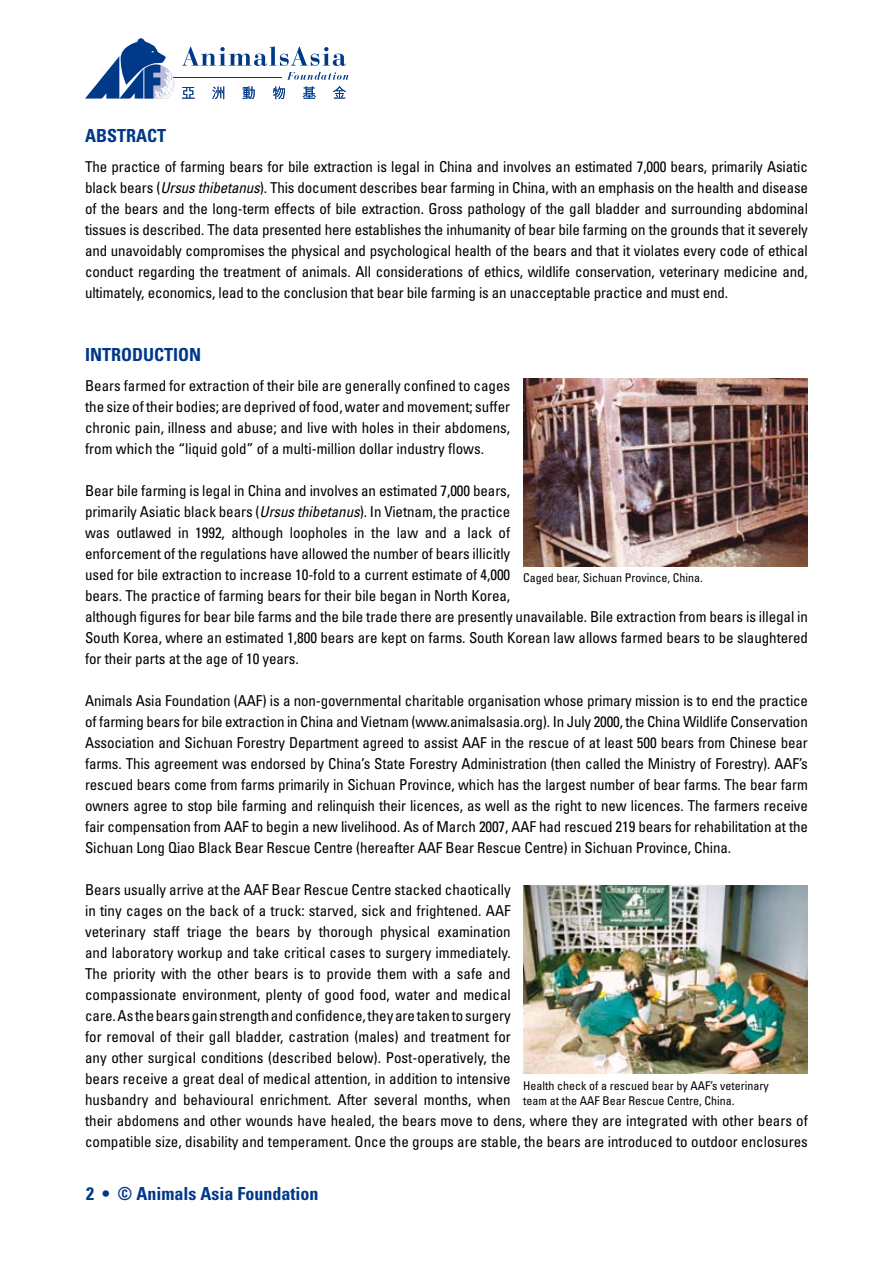
<style>
.page{position:relative;width:893px;height:1263px;background:#fff}
.page>*{position:absolute;margin:0;border:0;box-sizing:border-box;transform-origin:0 0}
.t1{font:700 condensed 18px "Univers";color:#003888}
.t2{font:condensed 15px/21px "Univers";color:#000;text-align:justify}
.t3{font:condensed 12px/15px "Univers";color:#000}
.s1{font-style:italic}
</style>
<div class="page">
<hr style="left:173px;top:77px;width:108px;height:1px;background:#003988">
<svg style="left:182px;top:46px;width:164px;height:20px"></svg>
<svg style="left:287px;top:72px;width:61px;height:8px"></svg>
<svg style="left:85px;top:38px;width:89px;height:61px"></svg>
<svg style="left:182px;top:87px;width:13px;height:12px"></svg>
<svg style="left:212px;top:86px;width:12px;height:13px"></svg>
<svg style="left:242px;top:86px;width:13px;height:13px"></svg>
<svg style="left:273px;top:86px;width:12px;height:13px"></svg>
<svg style="left:303px;top:86px;width:13px;height:13px"></svg>
<svg style="left:333px;top:86px;width:13px;height:13px"></svg>
<img style="left:523px;top:378px;width:285px;height:188px">
<img style="left:524px;top:886px;width:284px;height:187px">
<p class="t1" style="left:85px;top:124px;width:83px">Abstract</p>
<p class="t2" style="left:85px;top:156px;width:724px">The practice of farming bears for bile extraction is legal in China and involves an estimated 7,000 bears, primarily Asiatic black bears (<span class="s1">Ursus thibetanus</span>). This document describes bear farming in China, with an emphasis on the health and disease of the bears and the long-term effects of bile extraction. Gross pathology of the gall bladder and surrounding abdominal tissues is described. The data presented here establishes the inhumanity of bear bile farming on the grounds that it severely and unavoidably compromises the physical and psychological health of the bears and that it violates every code of ethical conduct regarding the treatment of animals. All considerations of ethics, wildlife conservation, veterinary medicine and, ultimately, economics, lead to the conclusion that bear bile farming is an unacceptable practice and must end.</p>
<p class="t1" style="left:85px;top:343px;width:118px">Introduction</p>
<p class="t2" style="left:85px;top:375px;width:427px">Bears farmed for extraction of their bile are generally confined to cages the size of their bodies; are deprived of food, water and movement; suffer chronic pain, illness and abuse; and live with holes in their abdomens, from which the “liquid gold” of a multi-million dollar industry flows.</p>
<p class="t2" style="left:85px;top:480px;width:724px;text-align:left">Bear bile farming is legal in China and involves an estimated 7,000 bears,<br>primarily Asiatic black bears (<span class="s1">Ursus thibetanus</span>). In Vietnam, the practice<br>was outlawed in 1992, although loopholes in the law and a lack of<br>enforcement of the regulations have allowed the number of bears illicitly<br>used for bile extraction to increase 10-fold to a current estimate of 4,000<br>bears. The practice of farming bears for their bile began in North Korea,<br>although figures for bear bile farms and the bile trade there are presently unavailable. Bile extraction from bears is illegal in South Korea, where an estimated 1,800 bears are kept on farms. South Korean law allows farmed bears to be slaughtered for their parts at the age of 10 years.</p>
<p class="t2" style="left:85px;top:690px;width:724px">Animals Asia Foundation (AAF) is a non-governmental charitable organisation whose primary mission is to end the practice of farming bears for bile extraction in China and Vietnam (www.animalsasia.org). In July 2000, the China Wildlife Conservation Association and Sichuan Forestry Department agreed to assist AAF in the rescue of at least 500 bears from Chinese bear farms. This agreement was endorsed by China’s State Forestry Administration (then called the Ministry of Forestry). AAF’s rescued bears come from farms primarily in Sichuan Province, which has the largest number of bear farms. The bear farm owners agree to stop bile farming and relinquish their licences, as well as the right to new licences. The farmers receive fair compensation from AAF to begin a new livelihood. As of March 2007, AAF had rescued 219 bears for rehabilitation at the Sichuan Long Qiao Black Bear Rescue Centre (hereafter AAF Bear Rescue Centre) in Sichuan Province, China.</p>
<p class="t2" style="left:85px;top:879px;width:724px;text-align:left">Bears usually arrive at the AAF Bear Rescue Centre stacked chaotically<br>in tiny cages on the back of a truck: starved, sick and frightened. AAF<br>veterinary staff triage the bears by thorough physical examination<br>and laboratory workup and take critical cases to surgery immediately.<br>The priority with the other bears is to provide them with a safe and<br>compassionate environment, plenty of good food, water and medical<br>care. As the bears gain strength and confidence, they are taken to surgery<br>for removal of their gall bladder, castration (males) and treatment for<br>any other surgical conditions (described below). Post-operatively, the<br>bears receive a great deal of medical attention, in addition to intensive<br>husbandry and behavioural enrichment. After several months, when<br>their abdomens and other wounds have healed, the bears move to dens, where they are integrated with other bears of compatible size, disability and temperament. Once the groups are stable, the bears are introduced to outdoor enclosures</p>
<p class="t3" style="left:523px;top:570px;width:181px">Caged bear, Sichuan Province, China.</p>
<p class="t3" style="left:523px;top:1078px;width:247px">Health check of a rescued bear by AAF’s veterinary team at the AAF Bear Rescue Centre, China.</p>
<p class="t1" style="left:102px;top:1182px;width:218px">• © Animals Asia Foundation</p>
</div>
